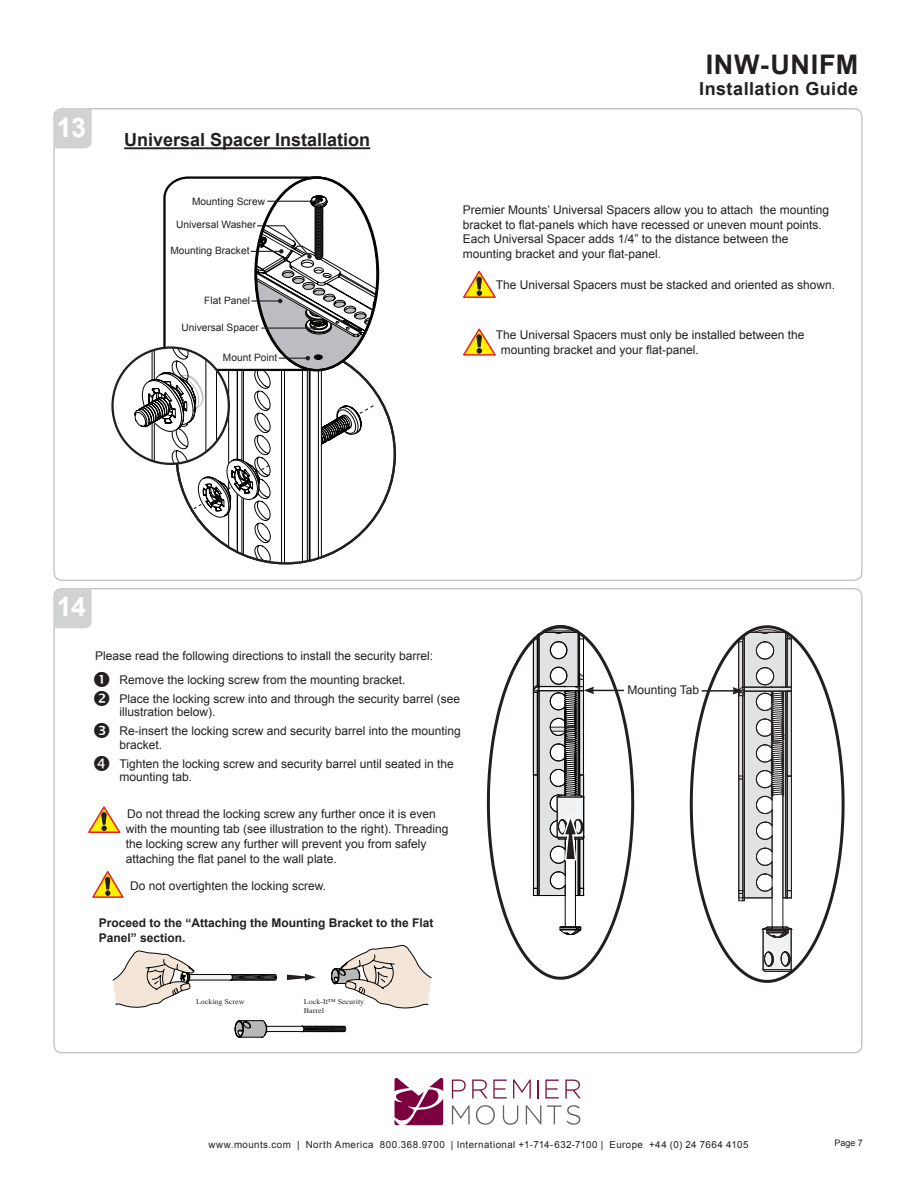
<style>
.page{position:relative;width:918px;height:1188px;background:#fff}
.page>*{position:absolute;margin:0;border:0;box-sizing:border-box;transform-origin:0 0}
.t1{font:700 27px "Arial";letter-spacing:.025em;color:#231f20}
.Step_Numbers{font:700 27px "Arial";color:#fff}
.t2{font:700 18px "Arial";color:#231f20}
.t3{font:700 18px "Arial";letter-spacing:.025em;color:#231f20}
.Step{font:12px/14.4px "Arial";color:#231f20}
.Warning{font:12px/15px "Arial";color:#231f20}
.Step-2{font:700 12px/15px "Arial";color:#231f20}
.t4{font:10.2px "Arial";color:#231f20}
.t5{font:9.75px "Arial";letter-spacing:.045em;color:#231f20}
.t6{font:9px "Arial";color:#231f20}
.t7{font:7.2px/9.6px "Times New Roman";color:#231f20;scale:1.11 1}
</style>
<div class="page">
<svg style="left:395px;top:1078px;width:48px;height:47px"></svg>
<svg style="left:452px;top:1080px;width:14px;height:19px"></svg>
<svg style="left:472px;top:1080px;width:35px;height:19px"></svg>
<svg style="left:513px;top:1080px;width:18px;height:19px"></svg>
<svg style="left:537px;top:1080px;width:2px;height:19px"></svg>
<svg style="left:545px;top:1080px;width:14px;height:19px"></svg>
<svg style="left:565px;top:1080px;width:16px;height:19px"></svg>
<svg style="left:452px;top:1105px;width:18px;height:19px"></svg>
<svg style="left:476px;top:1105px;width:19px;height:20px"></svg>
<svg style="left:503px;top:1105px;width:15px;height:20px"></svg>
<svg style="left:526px;top:1105px;width:15px;height:19px"></svg>
<svg style="left:547px;top:1105px;width:33px;height:20px"></svg>
<hr style="left:124px;top:147px;width:246px;height:2px;background:#231f20">
<svg style="left:134px;top:176px;width:243px;height:387px"></svg>
<div style="left:111px;top:346px;width:119px;height:119px;border:2px solid #231f20;border-radius:50%"></div>
<svg style="left:463px;top:270px;width:33px;height:28px"></svg>
<svg style="left:463px;top:328px;width:33px;height:28px"></svg>
<svg style="left:55px;top:108px;width:37px;height:40px"></svg>
<svg style="left:92px;top:871px;width:32px;height:27px"></svg>
<svg style="left:235px;top:1020px;width:111px;height:18px"></svg>
<svg style="left:112px;top:945px;width:320px;height:63px"></svg>
<svg style="left:88px;top:806px;width:33px;height:27px"></svg>
<svg style="left:486px;top:638px;width:149px;height:342px"></svg>
<hr style="left:592px;top:690px;width:32px;height:1px;background:#231f20">
<svg style="left:689px;top:625px;width:156px;height:358px"></svg>
<svg style="left:761px;top:927px;width:31px;height:45px"></svg>
<svg style="left:533px;top:625px;width:61px;height:310px"></svg>
<hr style="left:702px;top:690px;width:33px;height:2px;background:#231f20">
<svg style="left:733px;top:629px;width:59px;height:272px"></svg>
<svg style="left:55px;top:588px;width:37px;height:40px"></svg>
<p class="Step_Numbers" style="left:57px;top:109px;width:31px">13</p>
<p class="t2" style="left:124px;top:128px;width:248px">Universal Spacer Installation</p>
<p class="t4" style="left:192px;top:194px;width:74px">Mounting Screw</p>
<p class="t4" style="left:176px;top:218px;width:81px">Universal Washer</p>
<p class="t4" style="left:170px;top:243px;width:81px">Mounting Bracket</p>
<p class="t4" style="left:204px;top:294px;width:47px">Flat Panel</p>
<p class="t4" style="left:181px;top:320px;width:79px">Universal Spacer</p>
<p class="t4" style="left:223px;top:351px;width:56px">Mount Point</p>
<h1 class="t1" style="left:706px;top:47px;width:154px">INW-UNIFM</h1>
<h2 class="t3" style="left:699px;top:77px;width:161px">Installation Guide</h2>
<p class="Step" style="left:463px;top:203px;width:368px">Premier Mounts’ Universal Spacers allow you to attach the mounting bracket to flat-panels which have recessed or uneven mount points.<br>Each Universal Spacer adds 1/4” to the distance between the mounting bracket and your flat-panel.</p>
<p class="Warning" style="left:496px;top:277px;width:341px">The Universal Spacers must be stacked and oriented as shown.</p>
<p class="Warning" style="left:501px;top:328px;width:305px;line-height:14.4px;text-indent:-5px">The Universal Spacers must only be installed between the mounting bracket and your flat-panel.</p>
<p class="Step_Numbers" style="left:57px;top:589px;width:31px">14</p>
<p class="Step" style="left:95px;top:648px;width:340px">Please read the following directions to install the security barrel:</p>
<p class="Step" style="left:92px;top:673px;width:315px">■ Remove the locking screw from the mounting bracket.</p>
<p class="Step" style="left:119px;top:692px;width:342px;line-height:13.5px;text-indent:-27px">□ Place the locking screw into and through the security barrel (see illustration below).</p>
<p class="Step" style="left:119px;top:724px;width:343px;line-height:13.5px">Re-insert the locking screw and security barrel into the mounting bracket.</p>
<p class="Step" style="left:119px;top:757px;width:336px;line-height:13.5px;text-indent:-27px">❑ Tighten the locking screw and security barrel until seated in the mounting tab.</p>
<p class="Warning" style="left:126px;top:806px;width:324px">Do not thread the locking screw any further once it is even with the mounting tab (see illustration to the right). Threading the locking screw any further will prevent you from safely attaching the flat panel to the wall plate.</p>
<p class="Step" style="left:130px;top:878px;width:198px">Do not overtighten the locking screw.</p>
<p class="Step-2" style="left:99px;top:916px;width:336px">Proceed to the “Attaching the Mounting Bracket to the Flat<br>Panel” section.</p>
<p class="t7" style="left:196px;top:996px;width:45px">Locking Screw</p>
<p class="t7" style="left:304px;top:996px;width:56px">Lock-It™ Security<br>Barrel</p>
<p class="Step" style="left:627px;top:682px;width:73px">Mounting Tab</p>
<p class="t5" style="left:208px;top:1138px;width:542px">www.mounts.com | North America 800.368.9700 | International +1-714-632-7100 | Europe +44 (0) 24 7664 4105</p>
<p class="t6" style="left:834px;top:1137px;width:30px">Page 7</p>
</div>
